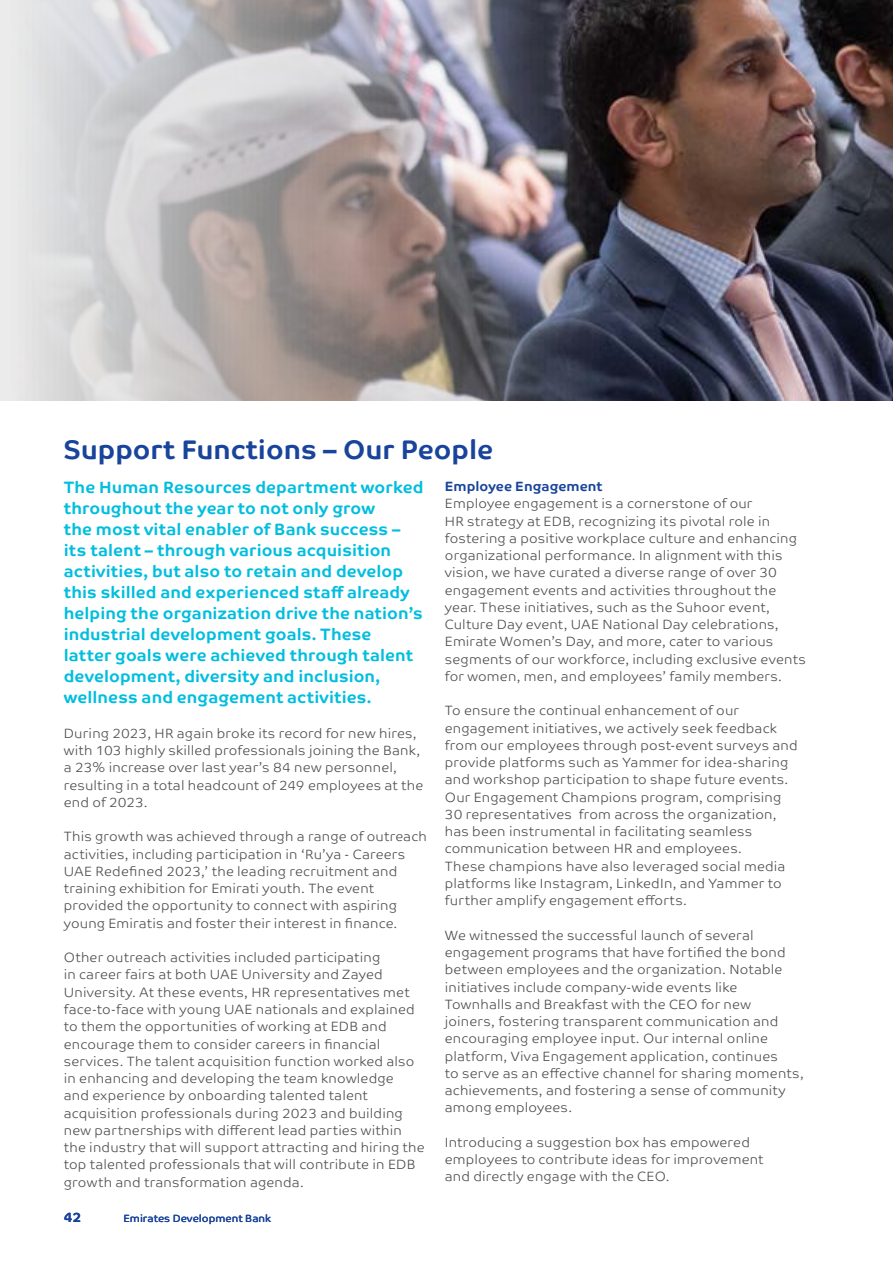
<style>
.page{position:relative;width:893px;height:1263px;background:#fff}
.page>*{position:absolute;margin:0;border:0;box-sizing:border-box;transform-origin:0 0}
.t1{font:700 27px "Co Text";color:#19449b}
.t2{font:700 16.5px/21px "Co Text";letter-spacing:.005em;color:#00bedf}
.t3{font:300 13.5px/17.2px "Co Text";letter-spacing:.015em;color:#4d4d4f}
.t4{font:700 13.5px "Co Text";color:#19449b}
.t5{font:10.5px "Co Text";color:#19449b}
</style>
<div class="page">
<img style="left:4px;top:0;width:889px;height:400px">
<h1 class="t1" style="left:64px;top:434px;width:431px">Support Functions – Our People</h1>
<p class="t2" style="left:64px;top:477px;width:361px">The Human Resources department worked throughout the year to not only grow<br>the most vital enabler of Bank success – its talent – through various acquisition activities, but also to retain and develop this skilled and experienced staff already helping the organization drive the nation’s industrial development goals. These<br>latter goals were achieved through talent development, diversity and inclusion, wellness and engagement activities.</p>
<p class="t3" style="left:64px;top:725px;width:361px">During 2023, HR again broke its record for new hires, with 103 highly skilled professionals joining the Bank, a 23% increase over last year’s 84 new personnel, resulting in a total headcount of 249 employees at the end of 2023.</p>
<p class="t3" style="left:64px;top:828px;width:365px">This growth was achieved through a range of outreach activities, including participation in ‘Ru’ya - Careers UAE Redefined 2023,’ the leading recruitment and training exhibition for Emirati youth. The event provided the opportunity to connect with aspiring young Emiratis and foster their interest in finance.</p>
<p class="t3" style="left:64px;top:949px;width:362px">Other outreach activities included participating<br>in career fairs at both UAE University and Zayed University. At these events, HR representatives met face-to-face with young UAE nationals and explained to them the opportunities of working at EDB and encourage them to consider careers in financial services. The talent acquisition function worked also in enhancing and developing the team knowledge<br>and experience by onboarding talented talent acquisition professionals during 2023 and building new partnerships with different lead parties within the industry that will support attracting and hiring the top talented professionals that will contribute in EDB growth and transformation agenda.</p>
<p class="t4" style="left:445px;top:479px;width:159px">Employee Engagement</p>
<p class="t3" style="left:445px;top:495px;width:363px">Employee engagement is a cornerstone of our<br>HR strategy at EDB, recognizing its pivotal role in fostering a positive workplace culture and enhancing organizational performance. In alignment with this vision, we have curated a diverse range of over 30 engagement events and activities throughout the year. These initiatives, such as the Suhoor event, Culture Day event, UAE National Day celebrations, Emirate Women’s Day, and more, cater to various segments of our workforce, including exclusive events for women, men, and employees’ family members.</p>
<p class="t3" style="left:445px;top:702px;width:354px">To ensure the continual enhancement of our engagement initiatives, we actively seek feedback from our employees through post-event surveys and provide platforms such as Yammer for idea-sharing and workshop participation to shape future events.<br>Our Engagement Champions program, comprising 30 representatives from across the organization, has been instrumental in facilitating seamless communication between HR and employees.<br>These champions have also leveraged social media platforms like Instagram, LinkedIn, and Yammer to further amplify engagement efforts.</p>
<p class="t3" style="left:445px;top:926px;width:360px">We witnessed the successful launch of several engagement programs that have fortified the bond between employees and the organization. Notable initiatives include company-wide events like Townhalls and Breakfast with the CEO for new joiners, fostering transparent communication and encouraging employee input. Our internal online platform, Viva Engagement application, continues<br>to serve as an effective channel for sharing moments, achievements, and fostering a sense of community among employees.</p>
<p class="t3" style="left:445px;top:1133px;width:320px">Introducing a suggestion box has empowered employees to contribute ideas for improvement and directly engage with the CEO.</p>
<p class="t4" style="left:64px;top:1210px;width:19px">42</p>
<p class="t5" style="left:123px;top:1213px;width:149px">Emirates Development Bank</p>
</div>
